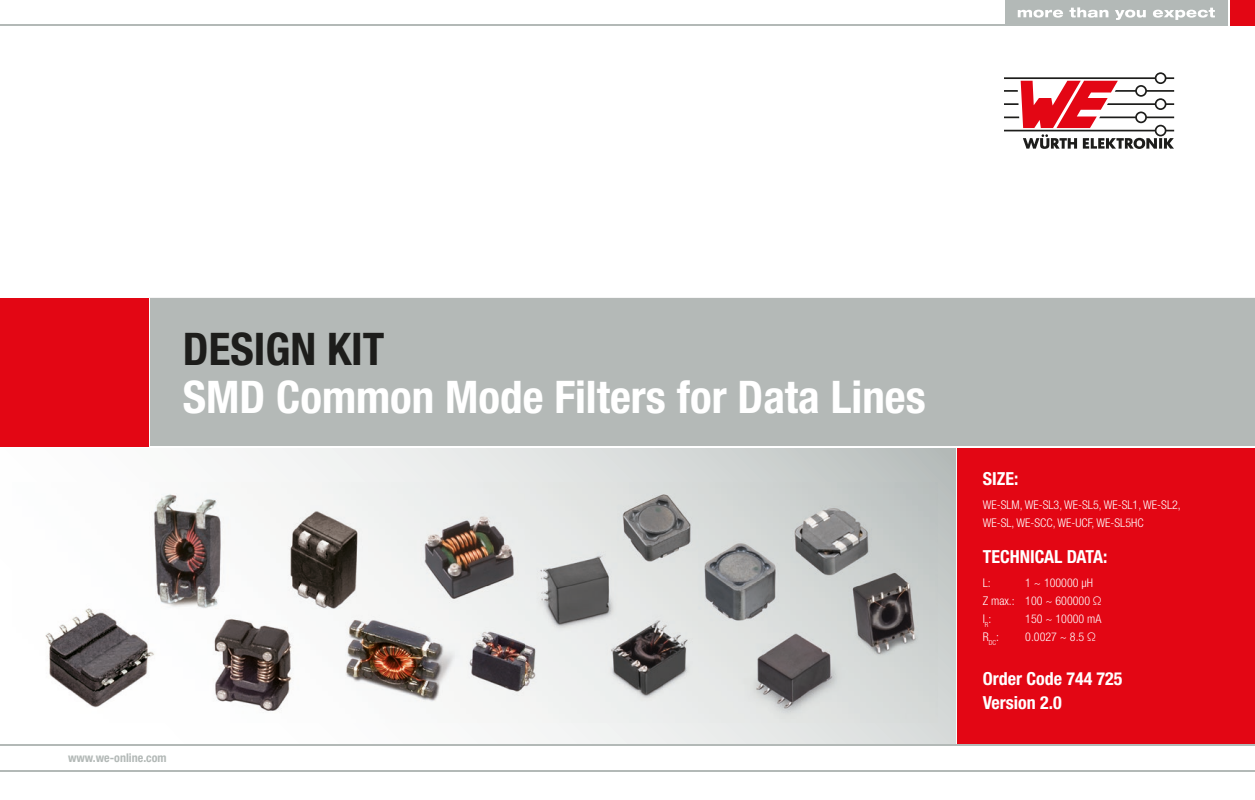
<style>
.page{position:relative;width:1255px;height:800px;background:#fff}
.page>*{position:absolute;margin:0;border:0;box-sizing:border-box;transform-origin:0 0}
.t1{font:700 condensed 45px "Helvetica Neue LT Pro";color:#fff}
.t2{font:700 condensed 45px "Helvetica Neue LT Pro";color:#1d1d1b}
.t3{font:700 condensed 18px/24px "Helvetica Neue LT Pro";color:#fff}
.t4{font:300 condensed 12px/18px "Helvetica Neue LT Pro";color:#fff}
.t5{font:700 condensed 12px "Helvetica Neue LT Pro";color:#b3b9b7}
</style>
<div class="page">
<div style="left:150px;top:298px;width:1104px;height:148px;background:#b4b9b7"></div>
<svg style="left:257px;top:448px;width:699px;height:296px"></svg>
<div style="left:957px;top:446px;width:297px;height:298px;background:#e30614"></div>
<img style="left:45px;top:483px;width:892px;height:239px">
<hr style="left:0;top:446px;width:1254px;height:2px;background:#fff">
<div style="left:0;top:298px;width:149px;height:148px;background:#e30614"></div>
<div style="left:1229px;top:0;width:25px;height:26px;background:#e30614"></div>
<div style="left:1005px;top:0;width:222px;height:26px;background:#b3b9b7"></div>
<svg style="left:1017px;top:7px;width:197px;height:13px"></svg>
<hr style="left:0;top:24px;width:1225px;height:2px;background:#b3b9b7">
<svg style="left:1004px;top:72px;width:170px;height:77px"></svg>
<hr style="left:0;top:744px;width:1254px;height:1px;background:#b3b9b7">
<hr style="left:0;top:770px;width:1254px;height:1px;background:#b3b9b7">
<h1 class="t2" style="left:183px;top:321px;width:203px">DESIGN KIT</h1>
<h1 class="t1" style="left:183px;top:369px;width:744px">SMD Common Mode Filters for Data Lines</h1>
<p class="t5" style="left:68px;top:750px;width:100px">www.we-online.com</p>
<h2 class="t3" style="left:982px;top:466px;width:37px">SIZE:</h2>
<p class="t4" style="left:982px;top:495px;width:199px">WE-SLM, WE-SL3, WE-SL5, WE-SL1, WE-SL2,<br>WE-SL, WE-SCC, WE-UCF, WE-SL5HC</p>
<h2 class="t3" style="left:982px;top:544px;width:126px">TECHNICAL DATA:</h2>
<p class="t4" style="left:982px;top:573px;width:9px">L:</p>
<p class="t4" style="left:982px;top:573px;width:121px;text-indent:43px">1 ~ 100000 µH<br>Z max.: 100 ~ 600000 Ω<br>I<sub>R</sub>:</p>
<p class="t4" style="left:1025px;top:609px;width:78px">150 ~ 10000 mA</p>
<p class="t4" style="left:982px;top:627px;width:18px">R<sub>DC</sub>:</p>
<p class="t4" style="left:1025px;top:627px;width:72px">0.0027 ~ 8.5 Ω</p>
<h2 class="t3" style="left:982px;top:666px;width:141px">Order Code 744 725<br>Version 2.0</h2>
</div>
